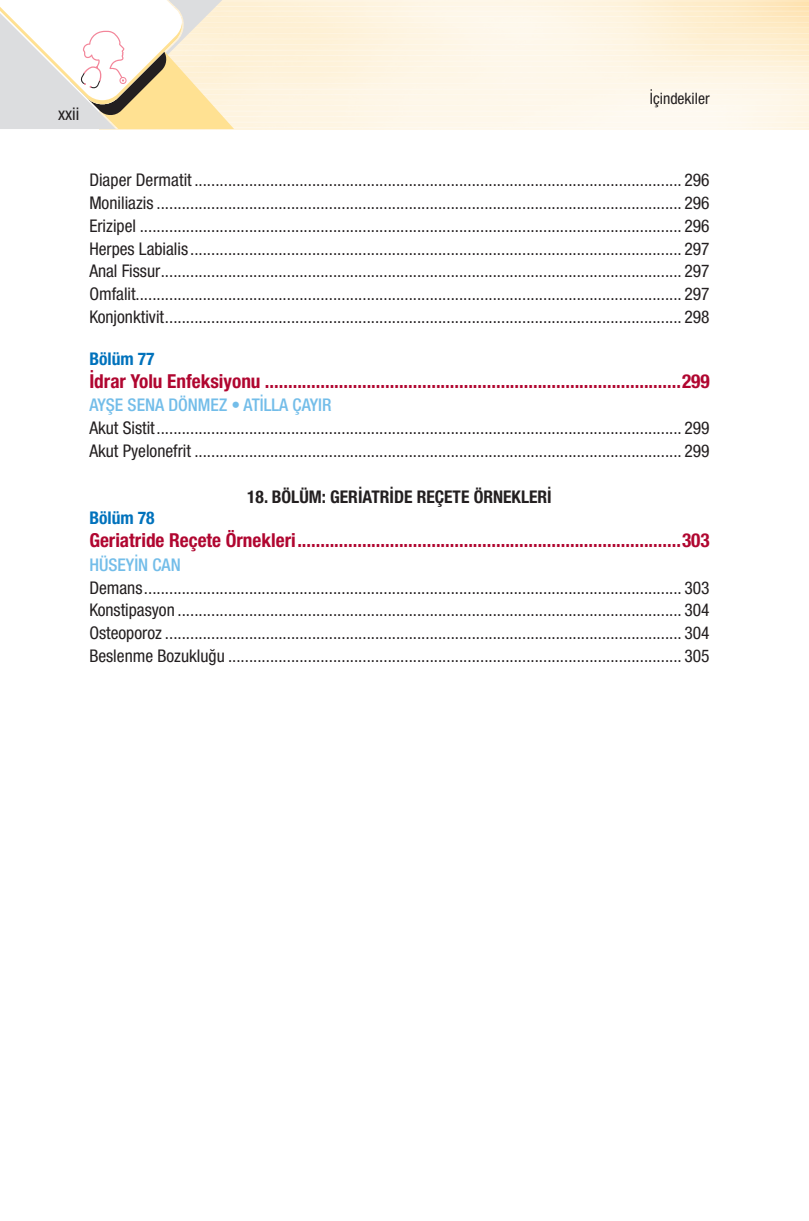
<style>
.page{position:relative;width:809px;height:1221px;background:#fff}
.page>*{position:absolute;margin:0;border:0;box-sizing:border-box;transform-origin:0 0}
.t1{font:700 19.25px "Helvetica 77 Cn";color:#b00630}
.t2{font:17.5px/22.8px "Helvetica 57 Cn";color:#231f20;text-align:justify}
.t3{font:17.5px "Helvetica 67 Med Cn";color:#73bde9}
.t4{font:700 17.5px "Helvetica 77 Cn";color:#231f20}
.t5{font:700 17.5px "Helvetica 77 Cn";color:#0072bc}
.t6{font:15.75px "Helvetica 57 Cn";color:#231f20}
</style>
<div class="page">
<svg style="left:0;top:0;width:234px;height:129px"></svg>
<p class="t2" style="left:58px;top:102px;width:23px">xxii</p>
<p class="t6" style="left:650px;top:89px;width:61px">İçindekiler</p>
<p class="t2" style="left:89px;top:168px;width:622px">Diaper Dermatit .................................................................................................................... 296<br>Moniliazis ............................................................................................................................. 296<br>Erizipel ................................................................................................................................. 296<br>Herpes Labialis ..................................................................................................................... 297<br>Anal Fissur............................................................................................................................ 297<br>Omfalit.................................................................................................................................. 297<br>Konjonktivit........................................................................................................................... 298</p>
<p class="t5" style="left:89px;top:348px;width:67px">Bölüm 77</p>
<p class="t1" style="left:89px;top:369px;width:622px">İdrar Yolu Enfeksiyonu ..........................................................................................299</p>
<p class="t3" style="left:89px;top:395px;width:244px">AYŞE SENA DÖNMEZ • ATILLA ÇAYIR</p>
<p class="t2" style="left:89px;top:416px;width:622px">Akut Sistit............................................................................................................................. 299<br>Akut Pyelonefrit .................................................................................................................... 299</p>
<p class="t4" style="left:247px;top:486px;width:306px">18. BÖLÜM: GERİATRİDE REÇETE ÖRNEKLERİ</p>
<p class="t5" style="left:89px;top:507px;width:67px">Bölüm 78</p>
<p class="t1" style="left:89px;top:528px;width:622px">Geriatride Reçete Örnekleri...................................................................................303</p>
<p class="t3" style="left:89px;top:554px;width:93px">HÜSEYIN CAN</p>
<p class="t2" style="left:89px;top:575px;width:622px">Demans................................................................................................................................ 303<br>Konstipasyon ........................................................................................................................ 304<br>Osteoporoz ........................................................................................................................... 304<br>Beslenme Bozukluğu ............................................................................................................ 305</p>
</div>
